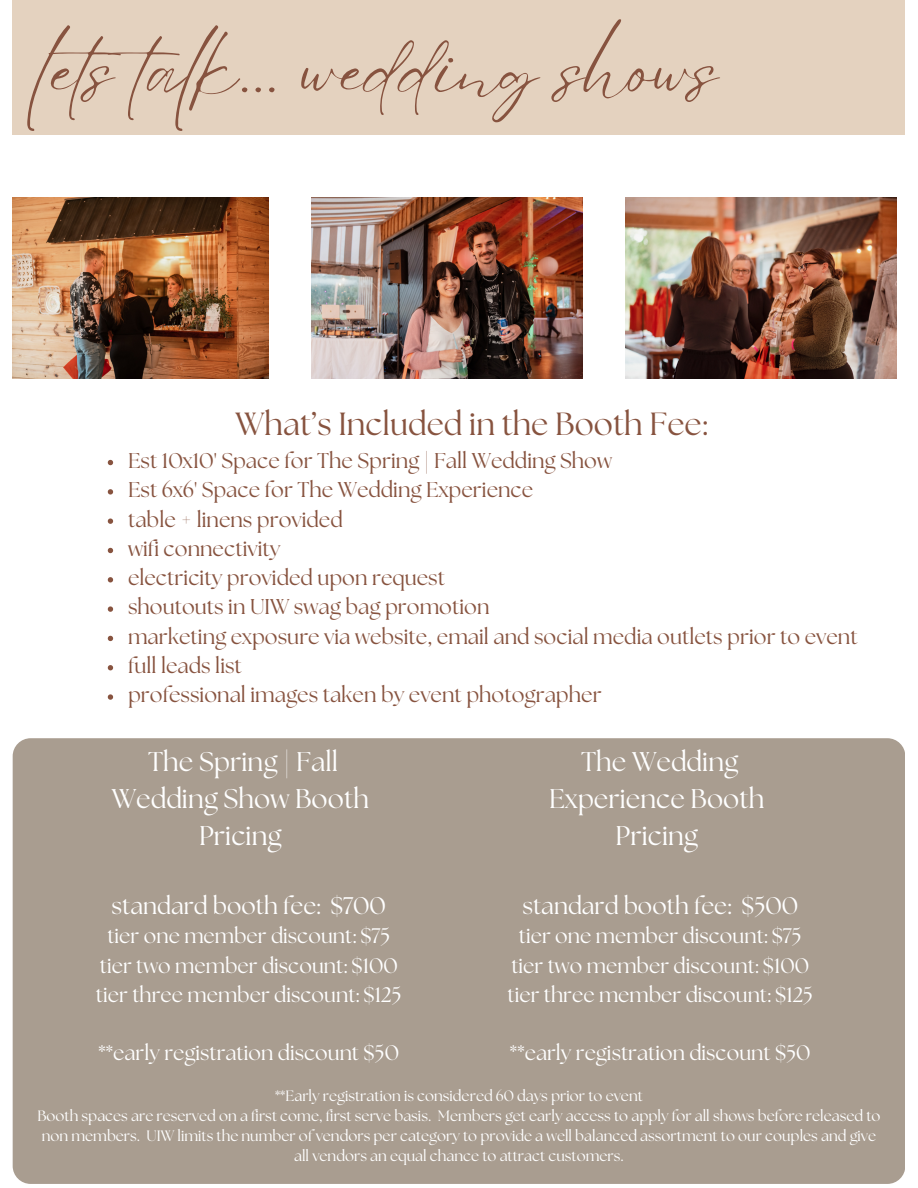
<style>
.page{position:relative;width:918px;height:1188px;background:#fff}
.page>*{position:absolute;margin:0;border:0;box-sizing:border-box;transform-origin:0 0}
.t1{font:75px "Eyesome Script";color:#87533f}
.t2{font:31.95px "The Seasons";color:#87533f}
.t3{font:27px/37.2px "The Seasons";color:#fff;text-align:center}
.t4{font:24px "The Seasons";color:#fff}
.t5{font:21.3px "The Seasons";color:#87533f}
.t6{font:21px "The Seasons";color:#fff}
.t7{font:15px/20.2px "The Seasons";color:#fff;text-align:center}
</style>
<div class="page">
<div style="left:13px;top:0;width:892px;height:134px;background:#e4d2bf"></div>
<div style="left:13px;top:738px;width:892px;height:446px;background:#a99d90;border-radius:18px"></div>
<img style="left:311px;top:198px;width:271px;height:181px">
<img style="left:13px;top:198px;width:255px;height:181px">
<img style="left:625px;top:198px;width:271px;height:181px">
<svg style="left:108px;top:460px;width:5px;height:5px"></svg>
<svg style="left:108px;top:489px;width:5px;height:6px"></svg>
<svg style="left:108px;top:519px;width:5px;height:5px"></svg>
<svg style="left:108px;top:548px;width:5px;height:5px"></svg>
<svg style="left:108px;top:577px;width:5px;height:5px"></svg>
<svg style="left:108px;top:606px;width:5px;height:6px"></svg>
<svg style="left:108px;top:636px;width:5px;height:5px"></svg>
<svg style="left:108px;top:665px;width:5px;height:5px"></svg>
<svg style="left:108px;top:694px;width:5px;height:6px"></svg>
<p class="t1" style="left:37px;top:23px;width:682px">lets talk... wedding shows</p>
<p class="t2" style="left:236px;top:409px;width:473px">What’s Included in the Booth Fee:</p>
<p class="t5" style="left:128px;top:451px;width:486px">Est 10x10' Space for The Spring | Fall Wedding Show</p>
<p class="t5" style="left:128px;top:480px;width:407px">Est 6x6' Space for The Wedding Experience</p>
<p class="t5" style="left:128px;top:509px;width:216px">table + linens provided</p>
<p class="t5" style="left:128px;top:539px;width:154px">wifi connectivity</p>
<p class="t5" style="left:128px;top:568px;width:319px">electricity provided upon request</p>
<p class="t5" style="left:128px;top:597px;width:363px">shoutouts in UIW swag bag promotion</p>
<p class="t5" style="left:128px;top:627px;width:731px">marketing exposure via website, email and social media outlets prior to event</p>
<p class="t5" style="left:128px;top:656px;width:115px">full leads list</p>
<p class="t5" style="left:128px;top:685px;width:475px">professional images taken by event photographer</p>
<p class="t3" style="left:112px;top:745px;width:259px">The Spring | Fall<br>Wedding Show Booth<br>Pricing</p>
<p class="t3" style="left:549px;top:745px;width:217px">The Wedding<br>Experience Booth<br>Pricing</p>
<p class="t4" style="left:522px;top:895px;width:277px">standard booth fee: $500</p>
<p class="t6" style="left:519px;top:927px;width:284px">tier one member discount: $75</p>
<p class="t6" style="left:511px;top:956px;width:299px">tier two member discount: $100</p>
<p class="t6" style="left:508px;top:985px;width:307px">tier three member discount: $125</p>
<p class="t6" style="left:510px;top:1044px;width:302px">**early registration discount $50</p>
<p class="t7" style="left:275px;top:1086px;width:369px">**Early registration is considered 60 days prior to event</p>
<p class="t7" style="left:37px;top:1106px;width:845px">Booth spaces are reserved on a first come, first serve basis. Members get early access to apply for all shows before released to non members. UIW limits the number of vendors per category to provide a well balanced assortment to our couples and give all vendors an equal chance to attract customers.</p>
<p class="t4" style="left:111px;top:895px;width:276px">standard booth fee: $700</p>
<p class="t6" style="left:107px;top:927px;width:284px">tier one member discount: $75</p>
<p class="t6" style="left:100px;top:956px;width:299px">tier two member discount: $100</p>
<p class="t6" style="left:96px;top:985px;width:307px">tier three member discount: $125</p>
<p class="t6" style="left:98px;top:1044px;width:302px">**early registration discount $50</p>
</div>
